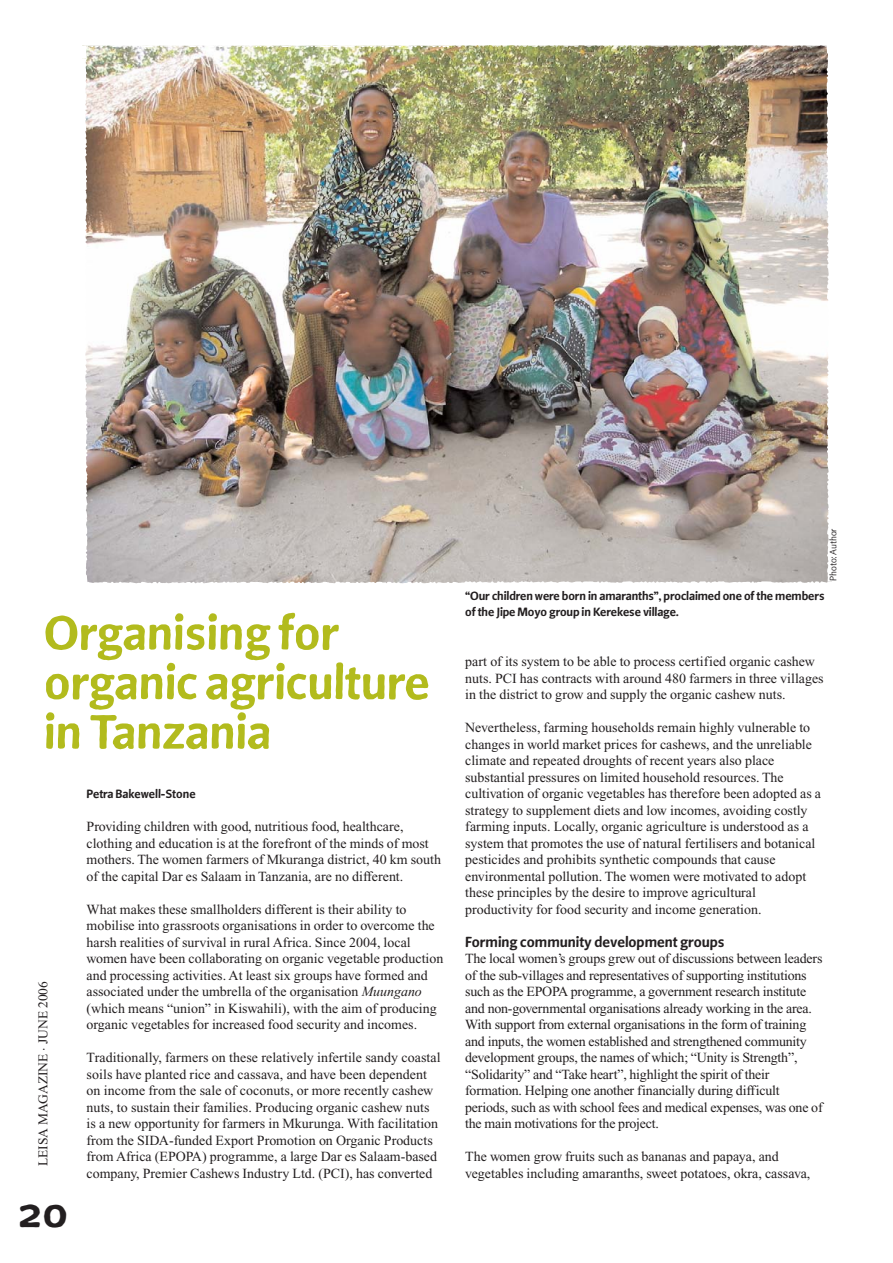
<style>
.page{position:relative;width:893px;height:1263px;background:#fff}
.page>*{position:absolute;margin:0;border:0;box-sizing:border-box;transform-origin:0 0}
.t1{font:54px/49.5px "Beo Sans Bold R11";color:#b2bb1d}
.t2{font:48px "Beo Sans Bold R11";color:#231f20}
.t3{font:16.5px "Beo Sans Bold R11";color:#231f20}
.t4{font:13.95px/16.5px "Times";color:#231f20}
.t5{font:13.5px/16.5px "Beo Sans Bold R11";letter-spacing:-.005em;color:#231f20}
.t6{font:13.5px "Times";color:#231f20}
.t7{font:10.5px "Beo Sans R11";letter-spacing:-.005em;color:#231f20}
.s1{font-style:italic}
</style>
<div class="page">
<img style="left:82px;top:45px;width:750px;height:537px">
<h1 class="t1" style="left:44px;top:612px;width:387px">Organising for organic agriculture in Tanzania</h1>
<p class="t6" style="left:38px;top:1166px;width:187px;rotate:-90deg">LEISA MAGAZINE . JUNE 2006</p>
<h2 class="t2" style="left:16px;top:1195px;width:54px">20</h2>
<p class="t5" style="left:87px;top:787px;width:111px">Petra Bakewell-Stone</p>
<p class="t4" style="left:87px;top:819px;width:356px">Providing children with good, nutritious food, healthcare, clothing and education is at the forefront of the minds of most mothers. The women farmers of Mkuranga district, 40 km south of the capital Dar es Salaam in Tanzania, are no different.</p>
<p class="t4" style="left:87px;top:902px;width:358px">What makes these smallholders different is their ability to mobilise into grassroots organisations in order to overcome the harsh realities of survival in rural Africa. Since 2004, local women have been collaborating on organic vegetable production and processing activities. At least six groups have formed and associated under the umbrella of the organisation <span class="s1">Muungano </span>(which means “union” in Kiswahili), with the aim of producing organic vegetables for increased food security and incomes.</p>
<p class="t4" style="left:87px;top:1050px;width:355px">Traditionally, farmers on these relatively infertile sandy coastal soils have planted rice and cassava, and have been dependent on income from the sale of coconuts, or more recently cashew nuts, to sustain their families. Producing organic cashew nuts is a new opportunity for farmers in Mkurunga. With facilitation from the SIDA-funded Export Promotion on Organic Products from Africa (EPOPA) programme, a large Dar es Salaam-based company, Premier Cashews Industry Ltd. (PCI), has converted</p>
<p class="t7" style="left:829px;top:581px;width:54px;rotate:-90deg">Photo: Author</p>
<p class="t5" style="left:465px;top:589px;width:361px">“Our children were born in amaranths”, proclaimed one of the members of the Jipe Moyo group in Kerekese village.</p>
<p class="t4" style="left:465px;top:654px;width:360px">part of its system to be able to process certified organic cashew nuts. PCI has contracts with around 480 farmers in three villages in the district to grow and supply the organic cashew nuts.</p>
<p class="t4" style="left:465px;top:720px;width:357px">Nevertheless, farming households remain highly vulnerable to changes in world market prices for cashews, and the unreliable climate and repeated droughts of recent years also place substantial pressures on limited household resources. The cultivation of organic vegetables has therefore been adopted as a strategy to supplement diets and low incomes, avoiding costly farming inputs. Locally, organic agriculture is understood as a system that promotes the use of natural fertilisers and botanical pesticides and prohibits synthetic compounds that cause environmental pollution. The women were motivated to adopt these principles by the desire to improve agricultural productivity for food security and income generation.</p>
<p class="t3" style="left:465px;top:935px;width:261px">Forming community development groups</p>
<p class="t4" style="left:465px;top:951px;width:359px">The local women’s groups grew out of discussions between leaders of the sub-villages and representatives of supporting institutions such as the EPOPA programme, a government research institute and non-governmental organisations already working in the area.<br>With support from external organisations in the form of training and inputs, the women established and strengthened community development groups, the names of which; “Unity is Strength”, “Solidarity” and “Take heart”, highlight the spirit of their formation. Helping one another financially during difficult periods, such as with school fees and medical expenses, was one of the main motivations for the project.</p>
<p class="t4" style="left:465px;top:1149px;width:346px">The women grow fruits such as bananas and papaya, and vegetables including amaranths, sweet potatoes, okra, cassava,</p>
</div>
